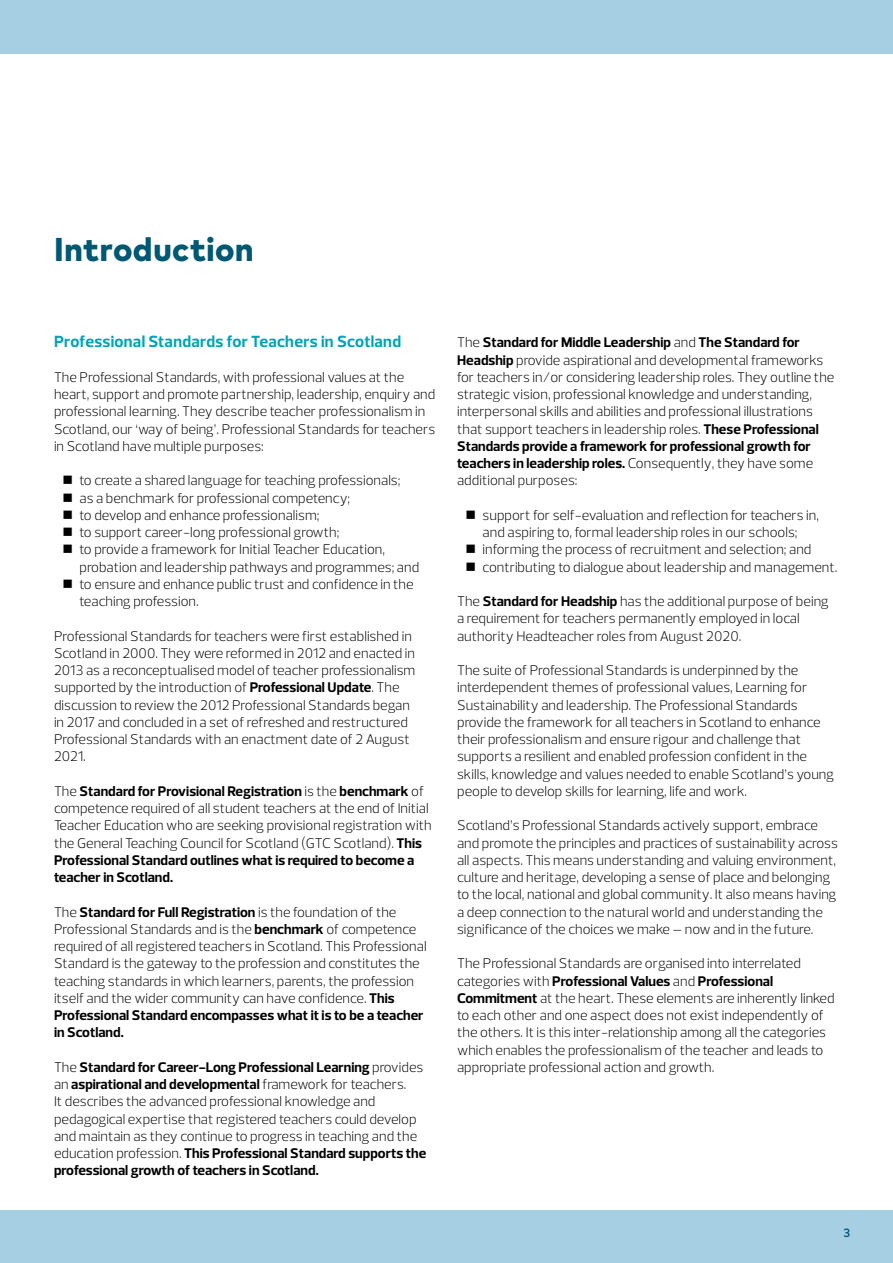
<style>
.page{position:relative;width:893px;height:1263px;background:#fff}
.page>*{position:absolute;margin:0;border:0;box-sizing:border-box;transform-origin:0 0}
.Section_header{font:800 33px "Mark Pro";letter-spacing:.01em;color:#005873}
.Statements{font:700 16.5px "Prelo";letter-spacing:.015em;color:#00a3b7}
.Body_first_par{font:300 14.25px/17.2px "Prelo";color:#000}
.t1{font:500 12px "Mark Pro";color:#005873}
.s1{font-weight:700}
</style>
<div class="page">
<div style="left:0;top:0;width:893px;height:54px;background:#a6cfe4"></div>
<div style="left:0;top:1210px;width:893px;height:53px;background:#a6cfe4"></div>
<p class="Section_header" style="left:54px;top:224px;width:201px">Introduction</p>
<p class="Statements" style="left:54px;top:332px;width:349px">Professional Standards for Teachers in Scotland</p>
<p class="Body_first_par" style="left:54px;top:368px;width:383px">The Professional Standards, with professional values at the heart, support and promote partnership, leadership, enquiry and professional learning. They describe teacher professionalism in Scotland, our ‘way of being’. Professional Standards for teachers in Scotland have multiple purposes:</p>
<p class="Body_first_par" style="left:63px;top:472px;width:339px">■ to create a shared language for teaching professionals;</p>
<p class="Body_first_par" style="left:63px;top:489px;width:289px">■ as a benchmark for professional competency;</p>
<p class="Body_first_par" style="left:63px;top:506px;width:258px">■ to develop and enhance professionalism;</p>
<p class="Body_first_par" style="left:63px;top:524px;width:278px">■ to support career-long professional growth;</p>
<p class="Body_first_par" style="left:80px;top:541px;width:341px;text-indent:-17px">■ to provide a framework for Initial Teacher Education, probation and leadership pathways and programmes; and</p>
<p class="Body_first_par" style="left:80px;top:575px;width:336px;text-indent:-17px">■ to ensure and enhance public trust and confidence in the teaching profession.</p>
<p class="Body_first_par" style="left:54px;top:627px;width:363px">Professional Standards for teachers were first established in Scotland in 2000. They were reformed in 2012 and enacted in 2013 as a reconceptualised model of teacher professionalism supported by the introduction of <span class="s1">Professional Update</span>. The discussion to review the 2012 Professional Standards began in 2017 and concluded in a set of refreshed and restructured Professional Standards with an enactment date of 2 August 2021.</p>
<p class="Body_first_par" style="left:54px;top:782px;width:379px">The <span class="s1">Standard for Provisional Registration</span> is the <span class="s1">benchmark</span> of competence required of all student teachers at the end of Initial Teacher Education who are seeking provisional registration with the General Teaching Council for Scotland (GTC Scotland). <span class="s1">This Professional Standard outlines what is required to become a teacher in Scotland.</span></p>
<p class="Body_first_par" style="left:54px;top:903px;width:374px">The <span class="s1">Standard for Full Registration</span> is the foundation of the Professional Standards and is the <span class="s1">benchmark</span> of competence required of all registered teachers in Scotland. This Professional Standard is the gateway to the profession and constitutes the teaching standards in which learners, parents, the profession itself and the wider community can have confidence. <span class="s1">This Professional Standard encompasses what it is to be a teacher in Scotland.</span></p>
<p class="Body_first_par" style="left:54px;top:1058px;width:374px">The <span class="s1">Standard for Career-Long Professional Learning</span> provides an <span class="s1">aspirational and developmental</span> framework for teachers.<br>It describes the advanced professional knowledge and pedagogical expertise that registered teachers could develop and maintain as they continue to progress in teaching and the education profession. <span class="s1">This Professional Standard supports the professional growth of teachers in Scotland.</span></p>
<p class="Body_first_par" style="left:457px;top:334px;width:379px">The <span class="s1">Standard for Middle Leadership</span> and <span class="s1">The Standard for Headship</span> provide aspirational and developmental frameworks for teachers in/or considering leadership roles. They outline the strategic vision, professional knowledge and understanding, interpersonal skills and abilities and professional illustrations that support teachers in leadership roles. <span class="s1">These Professional Standards provide a framework for professional growth for teachers in leadership roles.</span> Consequently, they have some additional purposes:</p>
<p class="Body_first_par" style="left:466px;top:506px;width:355px;text-align:center">■ support for self-evaluation and reflection for teachers in, and aspiring to, formal leadership roles in our schools;</p>
<p class="Body_first_par" style="left:466px;top:541px;width:347px">■ informing the process of recruitment and selection; and</p>
<p class="Body_first_par" style="left:466px;top:558px;width:373px">■ contributing to dialogue about leadership and management.</p>
<p class="Body_first_par" style="left:457px;top:593px;width:373px">The <span class="s1">Standard for Headship</span> has the additional purpose of being a requirement for teachers permanently employed in local authority Headteacher roles from August 2020.</p>
<p class="Body_first_par" style="left:457px;top:662px;width:378px">The suite of Professional Standards is underpinned by the interdependent themes of professional values, Learning for Sustainability and leadership. The Professional Standards provide the framework for all teachers in Scotland to enhance their professionalism and ensure rigour and challenge that supports a resilient and enabled profession confident in the skills, knowledge and values needed to enable Scotland’s young people to develop skills for learning, life and work.</p>
<p class="Body_first_par" style="left:457px;top:817px;width:382px">Scotland’s Professional Standards actively support, embrace and promote the principles and practices of sustainability across all aspects. This means understanding and valuing environment, culture and heritage, developing a sense of place and belonging to the local, national and global community. It also means having a deep connection to the natural world and understanding the significance of the choices we make – now and in the future.</p>
<p class="Body_first_par" style="left:457px;top:955px;width:379px">The Professional Standards are organised into interrelated categories with <span class="s1">Professional Values</span> and <span class="s1">Professional Commitment</span> at the heart. These elements are inherently linked to each other and one aspect does not exist independently of the others. It is this inter-relationship among all the categories which enables the professionalism of the teacher and leads to appropriate professional action and growth.</p>
<p class="t1" style="left:844px;top:1224px;width:8px">3</p>
</div>
